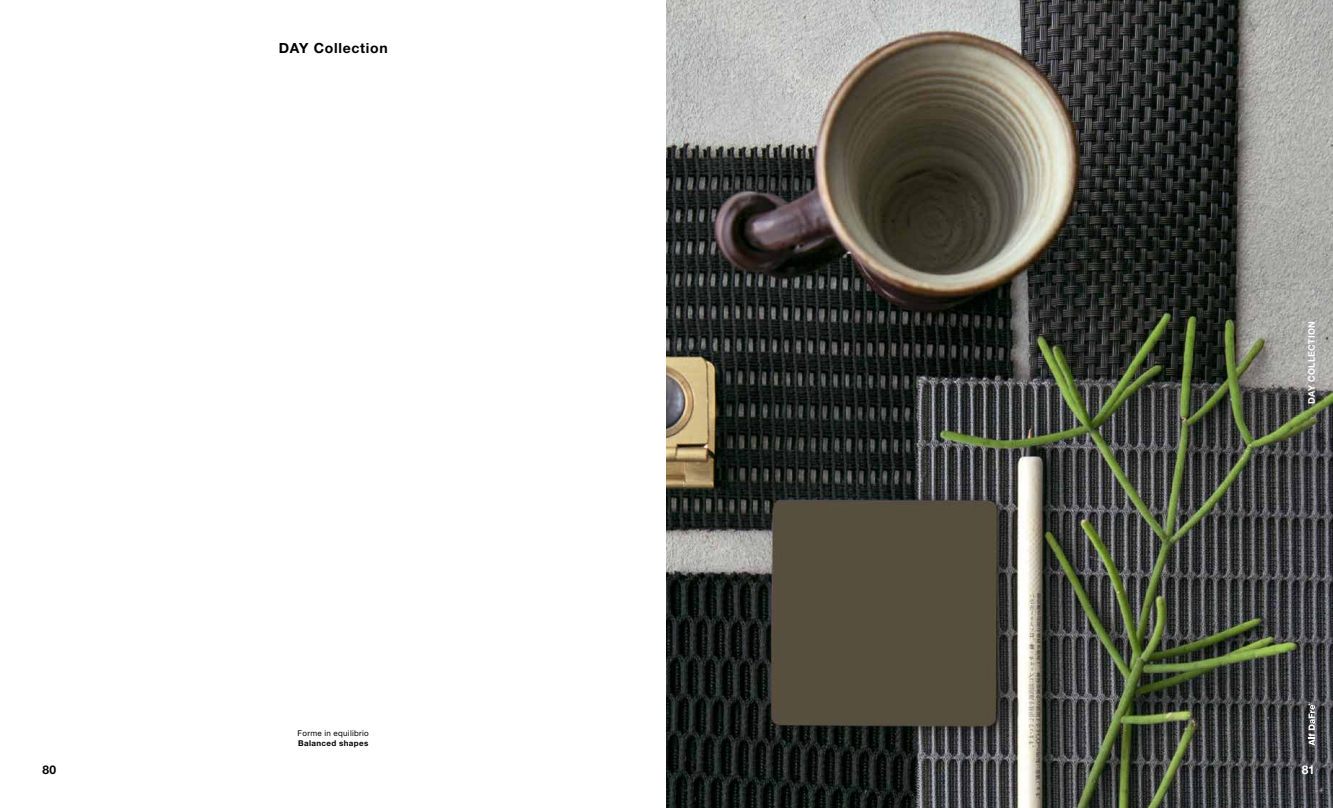
<style>
.page{position:relative;width:1333px;height:808px;background:#fff}
.page>*{position:absolute;margin:0;border:0;box-sizing:border-box;transform-origin:0 0}
.t1{font:700 14px "Helvetica Neue LT Std";letter-spacing:.05em;color:#000}
.t2{font:700 12px "Helvetica Neue LT Std";color:#fff}
.t3{font:700 12px "Helvetica Neue LT Std";color:#000}
.t4{font:700 9px "Helvetica Neue LT Std";letter-spacing:.035em;color:#fff}
.t5{font:8px "Helvetica Neue LT Std";letter-spacing:.035em;color:#000}
.t6{font:700 8px "Helvetica Neue LT Std";letter-spacing:.05em;color:#000}
</style>
<div class="page">
<img style="left:666px;top:0;width:666px;height:808px">
<svg style="left:1308px;top:702px;width:6px;height:44px"></svg>
<h1 class="t1" style="left:279px;top:39px;width:110px">DAY Collection</h1>
<h2 class="t3" style="left:43px;top:762px;width:15px">80</h2>
<p class="t5" style="left:297px;top:728px;width:73px">Forme in equilibrio</p>
<p class="t6" style="left:298px;top:738px;width:72px">Balanced shapes</p>
<p class="t4" style="left:1305px;top:404px;width:85px;rotate:-90deg">DAY COLLECTION</p>
<h2 class="t2" style="left:1301px;top:762px;width:15px">81</h2>
</div>
